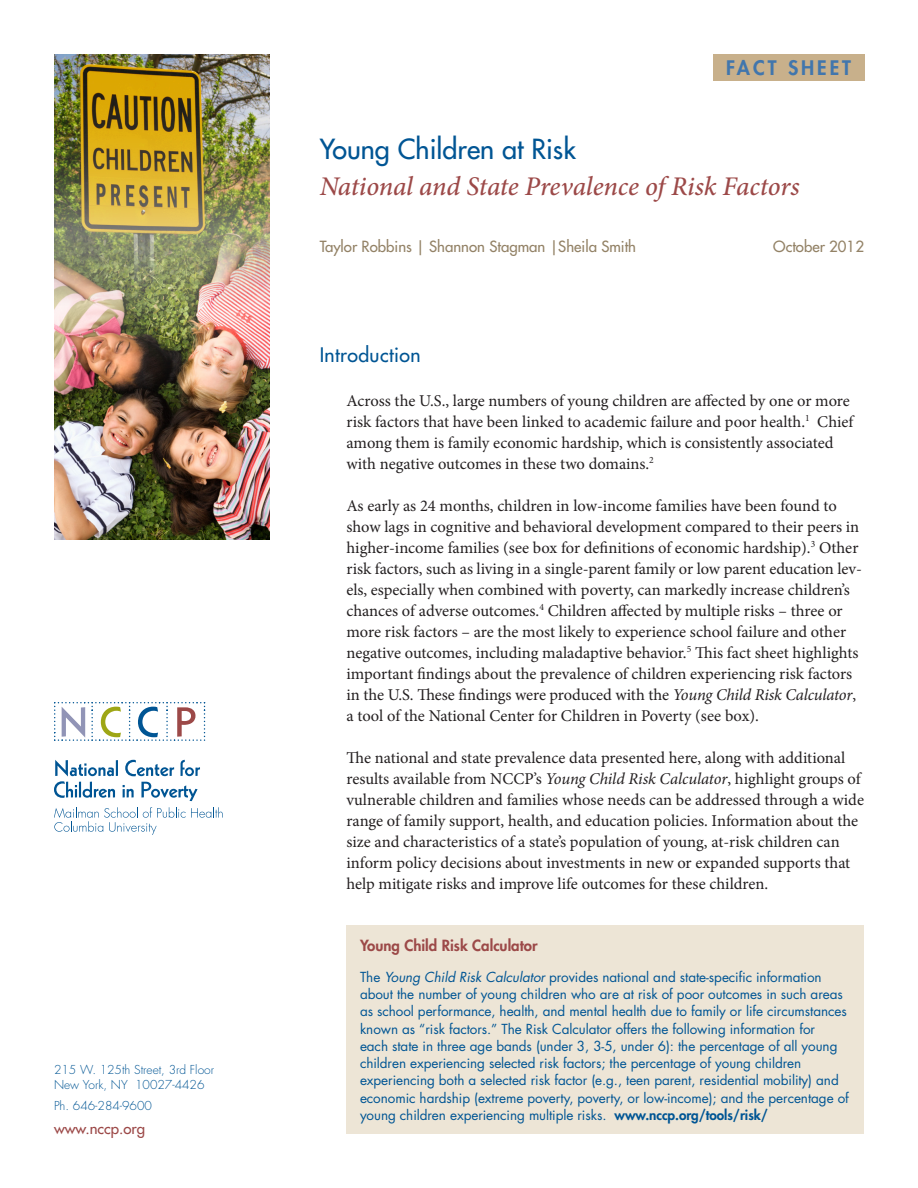
<style>
.page{position:relative;width:918px;height:1188px;background:#fff}
.page>*{position:absolute;margin:0;border:0;box-sizing:border-box;transform-origin:0 0}
.t1{font:italic 500 27px "Minion Pro";letter-spacing:-.01em;color:#9c4948}
.t2{font:27px "Futura";color:#005594}
.head{font:19.5px "Futura";letter-spacing:.02em;color:#005594}
.head-2{font:800 19.5px "Futura";letter-spacing:.15em;color:#4176ad}
.text1{font:16.5px/21px "Minion Pro";letter-spacing:-.005em;color:#231f20}
.t3{font:15px "Futura";color:#938266}
.box_head{font:800 15px "Futura";color:#9c4948}
.bullet{font:15px "Futura";color:#9c4948}
.text1-2{font:13.5px/17.2px "Futura";letter-spacing:-.005em;color:#005594}
.bullet-2{font:300 12px "Futura";color:#005594}
.s1{font-style:italic}
.s2{font-weight:800}
</style>
<div class="page">
<div style="left:713px;top:54px;width:151px;height:27px;background:#c8b08b"></div>
<svg style="left:54px;top:760px;width:146px;height:41px"></svg>
<svg style="left:54px;top:807px;width:169px;height:28px"></svg>
<svg style="left:54px;top:702px;width:151px;height:39px"></svg>
<div style="left:346px;top:925px;width:518px;height:209px;background:#ede5d6"></div>
<img style="left:54px;top:54px;width:216px;height:176px">
<img style="left:54px;top:230px;width:216px;height:310px">
<p class="bullet-2" style="left:54px;top:1063px;width:162px">215 W. 125th Street, 3rd Floor</p>
<p class="bullet-2" style="left:54px;top:1078px;width:152px">New York, NY 10027-4426</p>
<p class="bullet-2" style="left:54px;top:1098px;width:99px">Ph. 646-284-9600</p>
<p class="bullet" style="left:54px;top:1119px;width:93px">www.nccp.org</p>
<p class="head-2" style="left:726px;top:56px;width:126px">FACT SHEET</p>
<p class="t2" style="left:320px;top:132px;width:258px">Young Children at Risk</p>
<p class="t1" style="left:320px;top:168px;width:481px">National and State Prevalence of Risk Factors</p>
<p class="t3" style="left:320px;top:237px;width:318px">Taylor Robbins | Shannon Stagman |Sheila Smith</p>
<p class="t3" style="left:773px;top:237px;width:92px">October 2012</p>
<p class="head" style="left:320px;top:342px;width:102px">Introduction</p>
<p class="text1" style="left:346px;top:390px;width:508px">Across the U.S., large numbers of young children are affected by one or more risk factors that have been linked to academic failure and poor health.<sup>1</sup> Chief among them is family economic hardship, which is consistently associated with negative outcomes in these two domains.<sup>2</sup></p>
<p class="text1" style="left:346px;top:495px;width:517px">As early as 24 months, children in low-income families have been found to show lags in cognitive and behavioral development compared to their peers in higher-income families (see box for definitions of economic hardship).<sup>3</sup> Other risk factors, such as living in a single-parent family or low parent education lev&shy;els, especially when combined with poverty, can markedly increase children’s chances of adverse outcomes.<sup>4</sup> Children affected by multiple risks – three or more risk factors – are the most likely to experience school failure and other negative outcomes, including maladaptive behavior.<sup>5</sup> This fact sheet highlights important findings about the prevalence of children experiencing risk factors in the U.S. These findings were produced with the <span class="s1">Young Child Risk Calculator</span>, a tool of the National Center for Children in Poverty (see box).</p>
<p class="text1" style="left:346px;top:747px;width:519px">The national and state prevalence data presented here, along with additional results available from NCCP’s <span class="s1">Young Child Risk Calculator</span>, highlight groups of vulnerable children and families whose needs can be addressed through a wide range of family support, health, and education policies. Information about the size and characteristics of a state’s population of young, at-risk children can inform policy decisions about investments in new or expanded supports that help mitigate risks and improve life outcomes for these children.</p>
<p class="box_head" style="left:360px;top:936px;width:179px">Young Child Risk Calculator</p>
<p class="text1-2" style="left:360px;top:969px;width:490px">The <span class="s1">Young Child Risk Calculator</span> provides national and state-specific information about the number of young children who are at risk of poor outcomes in such areas as school performance, health, and mental health due to family or life circumstances known as “risk factors.” The Risk Calculator offers the following information for<br>each state in three age bands (under 3, 3-5, under 6): the percentage of all young children experiencing selected risk factors; the percentage of young children experiencing both a selected risk factor (e.g., teen parent, residential mobility) and economic hardship (extreme poverty, poverty, or low-income); and the percentage of young children experiencing multiple risks. <span class="s2">www.nccp.org/tools/risk/</span></p>
</div>
